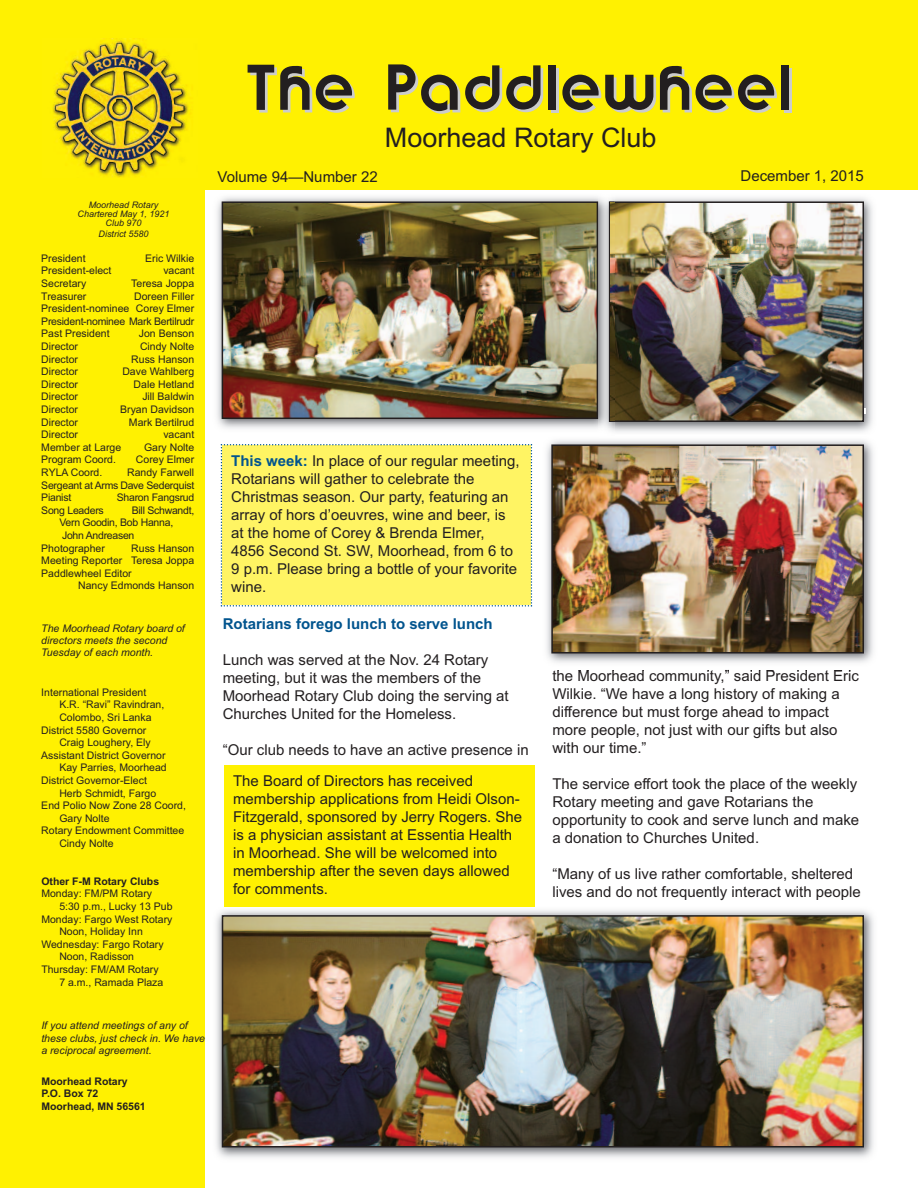
<style>
.page{position:relative;width:918px;height:1188px;background:#fff}
.page>*{position:absolute;margin:0;border:0;box-sizing:border-box;transform-origin:0 0}
.t1{font:54px "Brandish";letter-spacing:.05em;color:#231f20}
.t2{font:27px "Arial";color:#231f20}
.t3{font:15px/18px "Arial";color:#231f20}
.t4{font:700 15px "Arial";color:#00548e}
.t5{font:10.5px/12.6px "Arial";color:#231f20;text-align:justify}
.t6{font:italic 10.5px/12px "Arial";color:#231f20}
.t7{font:10.5px "Arial";letter-spacing:-.025em;color:#231f20}
.t8{font:700 10.5px/12.6px "Arial";color:#231f20}
.t9{font:italic 9px/9px "Arial";color:#231f20;text-align:center}
.s1{font-weight:700;color:#00548e}
</style>
<div class="page">
<div style="left:0;top:0;width:205px;height:1188px;background:#fff101"></div>
<div style="left:0;top:0;width:918px;height:190px;background:#fff101"></div>
<img style="left:53px;top:39px;width:138px;height:139px">
<img style="left:614px;top:197px;width:259px;height:235px">
<img style="left:614px;top:204px;width:247px;height:215px">
<div style="left:609px;top:201px;width:255px;height:221px;border:2px solid #231f20"></div>
<img style="left:217px;top:197px;width:397px;height:234px">
<img style="left:609px;top:201px;width:5px;height:221px">
<img style="left:610px;top:203px;width:4px;height:217px">
<img style="left:225px;top:204px;width:370px;height:212px">
<div style="left:222px;top:201px;width:376px;height:218px;border:2px solid #231f20"></div>
<div style="left:221px;top:444px;width:311px;height:163px;background:#fff463"></div>
<img style="left:216px;top:910px;width:658px;height:248px">
<img style="left:225px;top:918px;width:636px;height:227px">
<div style="left:222px;top:915px;width:642px;height:233px;border:2px solid #231f20"></div>
<img style="left:546px;top:440px;width:327px;height:230px">
<img style="left:554px;top:447px;width:307px;height:204px">
<div style="left:551px;top:444px;width:313px;height:210px;border:2px solid #231f20"></div>
<div style="left:224px;top:765px;width:311px;height:142px;background:#fff101"></div>
<svg style="left:864px;top:408px;width:2px;height:6px"></svg>
<p class="t9" style="left:78px;top:200px;width:94px">Moorhead Rotary<br>Chartered May 1, 1921<br>Club 970</p>
<p class="t9" style="left:99px;top:229px;width:52px">District 5580</p>
<p class="t5" style="left:41px;top:252px;width:46px">President</p>
<p class="t5" style="left:145px;top:252px;width:50px">Eric Wilkie</p>
<p class="t5" style="left:41px;top:264px;width:72px">President-elect</p>
<p class="t5" style="left:163px;top:264px;width:32px">vacant</p>
<p class="t5" style="left:41px;top:277px;width:46px">Secretary</p>
<p class="t5" style="left:131px;top:277px;width:65px">Teresa Joppa</p>
<p class="t5" style="left:41px;top:290px;width:47px">Treasurer</p>
<p class="t5" style="left:41px;top:290px;width:155px;text-indent:93px">Doreen Filler President-nominee Corey Elmer President-nominee Mark Bertilrudr Past President</p>
<p class="t5" style="left:139px;top:327px;width:57px">Jon Benson</p>
<p class="t5" style="left:41px;top:340px;width:38px">Director</p>
<p class="t5" style="left:140px;top:340px;width:56px">Cindy Nolte</p>
<p class="t5" style="left:41px;top:353px;width:38px">Director</p>
<p class="t5" style="left:131px;top:353px;width:65px">Russ Hanson</p>
<p class="t5" style="left:41px;top:365px;width:38px">Director</p>
<p class="t5" style="left:122px;top:365px;width:73px">Dave Wahlberg</p>
<p class="t5" style="left:41px;top:378px;width:38px">Director</p>
<p class="t5" style="left:134px;top:378px;width:62px">Dale Hetland</p>
<p class="t5" style="left:41px;top:390px;width:38px">Director</p>
<p class="t5" style="left:142px;top:390px;width:53px">Jill Baldwin</p>
<p class="t5" style="left:41px;top:403px;width:38px">Director</p>
<p class="t5" style="left:120px;top:403px;width:76px">Bryan Davidson</p>
<p class="t5" style="left:41px;top:416px;width:38px">Director</p>
<p class="t5" style="left:129px;top:416px;width:67px">Mark Bertilrud</p>
<p class="t5" style="left:41px;top:428px;width:38px">Director</p>
<p class="t5" style="left:163px;top:428px;width:32px">vacant</p>
<p class="t5" style="left:41px;top:441px;width:81px">Member at Large</p>
<p class="t5" style="left:144px;top:441px;width:52px">Gary Nolte</p>
<p class="t5" style="left:41px;top:453px;width:76px">Program Coord.</p>
<p class="t5" style="left:136px;top:453px;width:60px">Corey Elmer</p>
<p class="t5" style="left:41px;top:466px;width:63px">RYLA Coord.</p>
<p class="t5" style="left:41px;top:466px;width:155px;text-indent:86px">Randy Farwell Sergeant at Arms Dave Sederquist Pianist</p>
<p class="t7" style="left:117px;top:491px;width:79px">Sharon Fangsrud</p>
<p class="t7" style="left:41px;top:504px;width:64px">Song Leaders</p>
<p class="t7" style="left:132px;top:504px;width:64px">Bill Schwandt,</p>
<p class="t7" style="left:59px;top:517px;width:115px">Vern Goodin, Bob Hanna,</p>
<p class="t7" style="left:62px;top:529px;width:74px">John Andreasen</p>
<p class="t5" style="left:41px;top:542px;width:65px">Photographer</p>
<p class="t5" style="left:41px;top:542px;width:154px;text-indent:90px">Russ Hanson Meeting Reporter Teresa Joppa Paddlewheel Editor</p>
<p class="t5" style="left:78px;top:579px;width:118px">Nancy Edmonds Hanson</p>
<p class="t6" style="left:41px;top:622px;width:145px">The Moorhead Rotary board of directors meets the second<br>Tuesday of each month.</p>
<p class="t5" style="left:41px;top:686px;width:107px">International President</p>
<p class="t5" style="left:59px;top:699px;width:107px">K.R. “Ravi” Ravindran,</p>
<p class="t5" style="left:59px;top:711px;width:94px">Colombo, Sri Lanka</p>
<p class="t5" style="left:41px;top:724px;width:107px">District 5580 Governor</p>
<p class="t5" style="left:59px;top:736px;width:93px">Craig Loughery, Ely</p>
<p class="t5" style="left:41px;top:749px;width:126px">Assistant District Governor</p>
<p class="t5" style="left:59px;top:762px;width:109px">Kay Parries, Moorhead</p>
<p class="t5" style="left:41px;top:774px;width:107px">District Governor-Elect</p>
<p class="t5" style="left:59px;top:787px;width:98px">Herb Schmidt, Fargo</p>
<p class="t5" style="left:41px;top:799px;width:146px">End Polio Now Zone 28 Coord,</p>
<p class="t5" style="left:59px;top:812px;width:52px">Gary Nolte</p>
<p class="t5" style="left:41px;top:825px;width:144px">Rotary Endowment Committee</p>
<p class="t5" style="left:59px;top:837px;width:56px">Cindy Nolte</p>
<p class="t8" style="left:41px;top:875px;width:119px">Other F-M Rotary Clubs</p>
<p class="t5" style="left:41px;top:888px;width:112px">Monday: FM/PM Rotary</p>
<p class="t5" style="left:59px;top:900px;width:115px">5:30 p.m., Lucky 13 Pub</p>
<p class="t5" style="left:41px;top:913px;width:133px">Monday: Fargo West Rotary</p>
<p class="t5" style="left:59px;top:925px;width:85px">Noon, Holiday Inn</p>
<p class="t5" style="left:41px;top:938px;width:124px">Wednesday: Fargo Rotary</p>
<p class="t5" style="left:59px;top:951px;width:76px">Noon, Radisson</p>
<p class="t5" style="left:41px;top:963px;width:119px">Thursday: FM/AM Rotary</p>
<p class="t5" style="left:59px;top:976px;width:105px">7 a.m., Ramada Plaza</p>
<p class="t6" style="left:41px;top:1019px;width:165px;line-height:12.6px">If you attend meetings of any of these clubs, just check in. We have a reciprocal agreement.</p>
<p class="t8" style="left:41px;top:1075px;width:106px">Moorhead Rotary<br>P.O. Box 72<br>Moorhead, MN 56561</p>
<h1 class="t1" style="left:245px;top:60px;width:548px">The Paddlewheel</h1>
<h2 class="t2" style="left:385px;top:122px;width:273px">Moorhead Rotary Club</h2>
<p class="t3" style="left:741px;top:167px;width:125px">December 1, 2015</p>
<p class="t3" style="left:218px;top:168px;width:162px">Volume 94—Number 22</p>
<p class="t3" style="left:231px;top:452px;width:290px"><span class="s1">This week:</span> In place of our regular meeting, Rotarians will gather to celebrate the Christmas season. Our party, featuring an array of hors d’oeuvres, wine and beer, is at the home of Corey &amp; Brenda Elmer, 4856 Second St. SW, Moorhead, from 6 to 9 p.m. Please bring a bottle of your favorite wine.</p>
<p class="t4" style="left:223px;top:615px;width:272px">Rotarians forego lunch to serve lunch</p>
<p class="t3" style="left:223px;top:651px;width:287px">Lunch was served at the Nov. 24 Rotary meeting, but it was the members of the Moorhead Rotary Club doing the serving at Churches United for the Homeless.</p>
<p class="t3" style="left:223px;top:741px;width:308px">“Our club needs to have an active presence in</p>
<p class="t3" style="left:233px;top:772px;width:291px">The Board of Directors has received membership applications from Heidi Olson-Fitzgerald, sponsored by Jerry Rogers. She is a physician assistant at Essentia Health in Moorhead. She will be welcomed into membership after the seven days allowed for comments.</p>
<p class="t3" style="left:552px;top:667px;width:308px">the Moorhead community,” said President Eric Wilkie. “We have a long history of making a difference but must forge ahead to impact more people, not just with our gifts but also with our time.”</p>
<p class="t3" style="left:552px;top:775px;width:308px">The service effort took the place of the weekly Rotary meeting and gave Rotarians the opportunity to cook and serve lunch and make a donation to Churches United.</p>
<p class="t3" style="left:552px;top:865px;width:310px">“Many of us live rather comfortable, sheltered lives and do not frequently interact with people</p>
</div>
